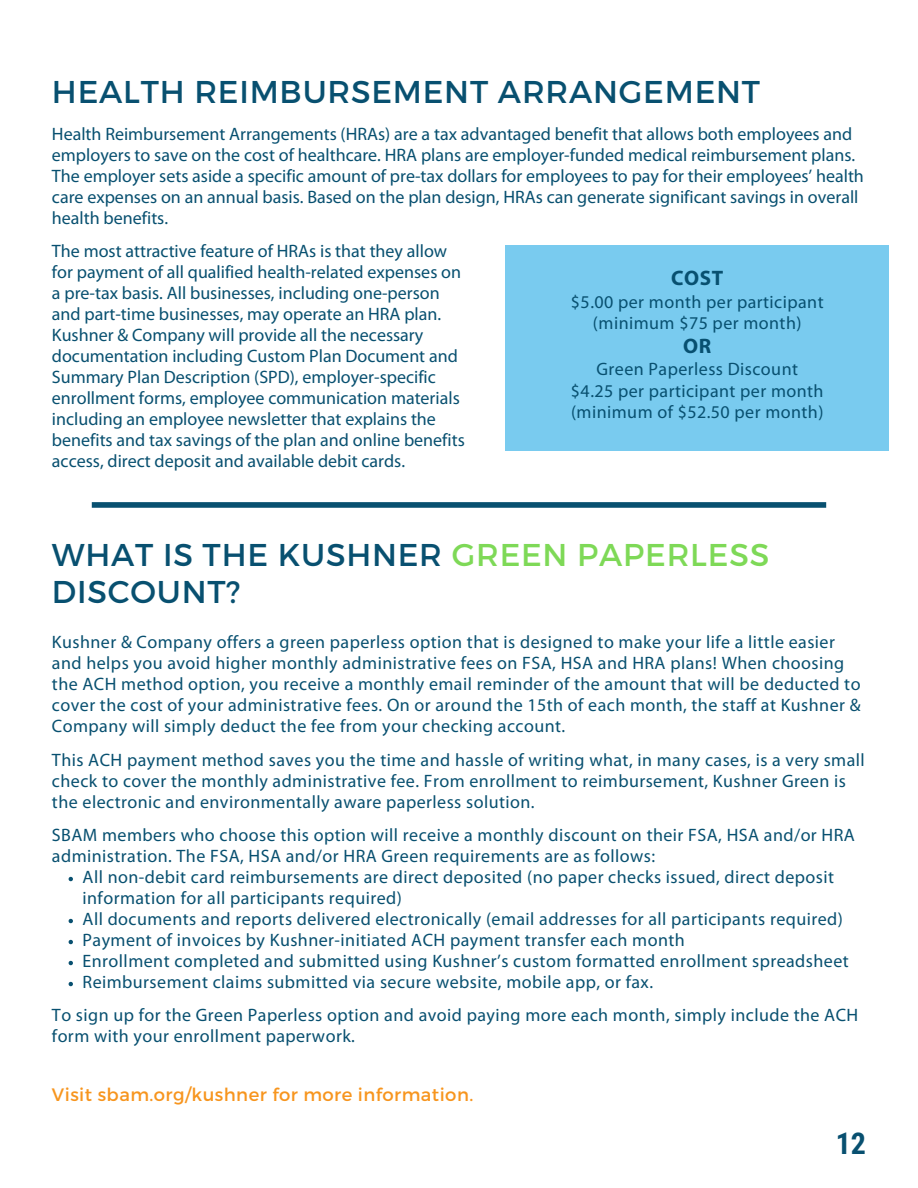
<style>
.page{position:relative;width:918px;height:1188px;background:#fff}
.page>*{position:absolute;margin:0;border:0;box-sizing:border-box;transform-origin:0 0}
.t1{font:31.5px/37.2px "Montserrat";letter-spacing:.025em;color:#085070}
.t2{font:700 30px "Roboto Condensed";color:#085070}
.t3{font:700 21px "Myriad Pro";letter-spacing:.025em;color:#085070}
.t4{font:18px/21px "Myriad Pro";letter-spacing:.025em;color:#085070}
.t5{font:18px/21px "Myriad Pro";color:#085070}
.t6{font:18px "Montserrat";letter-spacing:.025em;color:#f7951e}
.s1{color:#7ed957}
</style>
<div class="page">
<div style="left:505px;top:245px;width:384px;height:205px;background:#79cbef"></div>
<svg style="left:69px;top:877px;width:4px;height:4px"></svg>
<svg style="left:69px;top:919px;width:4px;height:4px"></svg>
<svg style="left:69px;top:940px;width:4px;height:4px"></svg>
<svg style="left:69px;top:961px;width:4px;height:4px"></svg>
<svg style="left:69px;top:982px;width:4px;height:4px"></svg>
<div style="left:92px;top:502px;width:734px;height:6px;background:#085070"></div>
<h1 class="t1" style="left:52px;top:72px;width:710px">HEALTH REIMBURSEMENT ARRANGEMENT</h1>
<p class="t5" style="left:52px;top:125px;width:814px">Health Reimbursement Arrangements (HRAs) are a tax advantaged benefit that allows both employees and employers to save on the cost of healthcare. HRA plans are employer-funded medical reimbursement plans.<br>The employer sets aside a specific amount of pre-tax dollars for employees to pay for their employees’ health care expenses on an annual basis. Based on the plan design, HRAs can generate significant savings in overall health benefits.</p>
<p class="t5" style="left:52px;top:242px;width:397px">The most attractive feature of HRAs is that they allow</p>
<p class="t5" style="left:52px;top:263px;width:411px">for payment of all qualified health-related expenses on</p>
<p class="t5" style="left:52px;top:284px;width:389px">a pre-tax basis. All businesses, including one-person</p>
<p class="t5" style="left:52px;top:305px;width:391px">and part-time businesses, may operate an HRA plan.</p>
<p class="t5" style="left:52px;top:326px;width:373px">Kushner &amp; Company will provide all the necessary</p>
<p class="t5" style="left:52px;top:347px;width:407px">documentation including Custom Plan Document and</p>
<p class="t5" style="left:52px;top:368px;width:385px">Summary Plan Description (SPD), employer-specific</p>
<p class="t5" style="left:52px;top:389px;width:409px">enrollment forms, employee communication materials</p>
<p class="t5" style="left:52px;top:410px;width:386px">including an employee newsletter that explains the</p>
<p class="t5" style="left:52px;top:431px;width:414px">benefits and tax savings of the plan and online benefits</p>
<p class="t5" style="left:52px;top:452px;width:355px">access, direct deposit and available debit cards.</p>
<p class="t3" style="left:671px;top:270px;width:53px">COST</p>
<p class="t4" style="left:571px;top:293px;width:254px">$5.00 per month per participant</p>
<p class="t4" style="left:593px;top:314px;width:210px">(minimum $75 per month)</p>
<p class="t3" style="left:683px;top:337px;width:30px">OR</p>
<p class="t4" style="left:597px;top:360px;width:203px">Green Paperless Discount</p>
<p class="t4" style="left:571px;top:382px;width:254px">$4.25 per participant per month</p>
<p class="t4" style="left:571px;top:403px;width:254px">(minimum of $52.50 per month)</p>
<h1 class="t1" style="left:52px;top:535px;width:719px">WHAT IS THE KUSHNER <span class="s1">GREEN PAPERLESS<br></span>DISCOUNT?</h1>
<p class="t4" style="left:52px;top:633px;width:810px">Kushner &amp; Company offers a green paperless option that is designed to make your life a little easier and helps you avoid higher monthly administrative fees on FSA, HSA and HRA plans! When choosing the ACH method option, you receive a monthly email reminder of the amount that will be deducted to cover the cost of your administrative fees. On or around the 15th of each month, the staff at Kushner &amp; Company will simply deduct the fee from your checking account.</p>
<p class="t4" style="left:52px;top:751px;width:814px">This ACH payment method saves you the time and hassle of writing what, in many cases, is a very small check to cover the monthly administrative fee. From enrollment to reimbursement, Kushner Green is the electronic and environmentally aware paperless solution.</p>
<p class="t4" style="left:52px;top:826px;width:804px">SBAM members who choose this option will receive a monthly discount on their FSA, HSA and/or HRA administration. The FSA, HSA and/or HRA Green requirements are as follows:</p>
<p class="t4" style="left:83px;top:868px;width:753px">All non-debit card reimbursements are direct deposited (no paper checks issued, direct deposit information for all participants required)</p>
<p class="t4" style="left:83px;top:910px;width:762px">All documents and reports delivered electronically (email addresses for all participants required)</p>
<p class="t4" style="left:83px;top:931px;width:604px">Payment of invoices by Kushner-initiated ACH payment transfer each month</p>
<p class="t4" style="left:83px;top:952px;width:768px">Enrollment completed and submitted using Kushner’s custom formatted enrollment spreadsheet</p>
<p class="t4" style="left:83px;top:973px;width:572px">Reimbursement claims submitted via secure website, mobile app, or fax.</p>
<p class="t4" style="left:52px;top:1006px;width:808px">To sign up for the Green Paperless option and avoid paying more each month, simply include the ACH form with your enrollment paperwork.</p>
<p class="t6" style="left:52px;top:1083px;width:423px">Visit sbam.org/kushner for more information.</p>
<p class="t2" style="left:836px;top:1127px;width:32px">12</p>
</div>
